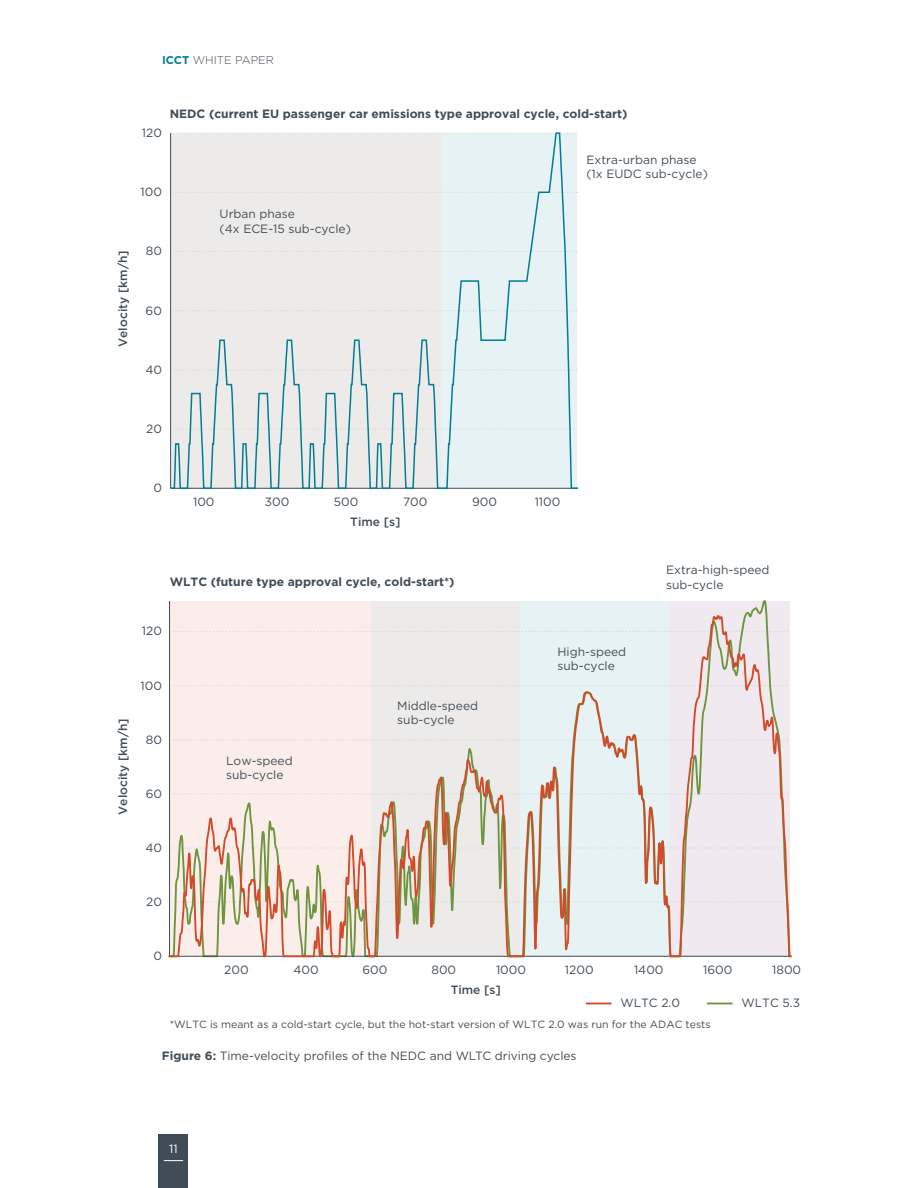
<style>
.page{position:relative;width:918px;height:1188px;background:#fff}
.page>*{position:absolute;margin:0;border:0;box-sizing:border-box;transform-origin:0 0}
.t1{font:12px/14.4px "Gotham";color:#414d56}
.t2{font:700 12px "Gotham";color:#414d56}
.t3{font:500 12px "Gotham";color:#414d56}
.t4{font:12px "Gotham";color:#fff}
.t5{font:300 11.25px "Gotham";color:#414d56}
.t6{font:10.5px "Gotham";color:#414d56}
.s1{font-weight:700;color:#007d93}
.s2{font-weight:700}
</style>
<div class="page">
<div style="left:159px;top:1134px;width:29px;height:54px;background:#414d56"></div>
<svg style="left:164px;top:1160px;width:19px;height:1px"></svg>
<svg style="left:170px;top:600px;width:620px;height:405px"></svg>
<hr style="left:169px;top:601px;width:1px;height:355px;background:#414d56">
<svg style="left:586px;top:1003px;width:26px;height:1px"></svg>
<svg style="left:168px;top:613px;width:624px;height:349px;background:#e9e1dc"></svg>
<svg style="left:170px;top:132px;width:408px;height:357px;background:#dde4e5"></svg>
<p class="t5" style="left:162px;top:53px;width:113px"><span class="s1">ICCT</span> WHITE PAPER</p>
<p class="t3" style="left:115px;top:347px;width:98px;rotate:-90deg">Velocity [km/h]</p>
<p class="t1" style="left:142px;top:125px;width:22px">120</p>
<p class="t1" style="left:141px;top:185px;width:23px">100</p>
<p class="t1" style="left:146px;top:244px;width:18px">80</p>
<p class="t2" style="left:170px;top:106px;width:459px">NEDC (current EU passenger car emissions type approval cycle, cold-start)</p>
<p class="t1" style="left:220px;top:207px;width:133px">Urban phase<br>(4x ECE-15 sub-cycle)</p>
<p class="t1" style="left:586px;top:152px;width:123px">Extra-urban phase (1x EUDC sub-cycle)</p>
<p class="t1" style="left:146px;top:303px;width:18px">60</p>
<p class="t1" style="left:145px;top:362px;width:18px">40</p>
<p class="t1" style="left:146px;top:421px;width:17px">20</p>
<p class="t1" style="left:153px;top:481px;width:10px">0</p>
<p class="t1" style="left:193px;top:495px;width:23px">100</p>
<p class="t1" style="left:265px;top:495px;width:26px">300</p>
<p class="t1" style="left:334px;top:495px;width:26px">500</p>
<p class="t1" style="left:403px;top:495px;width:26px">700</p>
<p class="t1" style="left:472px;top:495px;width:26px">900</p>
<p class="t1" style="left:535px;top:495px;width:27px">1100</p>
<p class="t3" style="left:350px;top:514px;width:52px">Time [s]</p>
<p class="t2" style="left:170px;top:574px;width:286px">WLTC (future type approval cycle, cold-start*)</p>
<p class="t1" style="left:142px;top:624px;width:22px">120</p>
<p class="t3" style="left:115px;top:815px;width:98px;rotate:-90deg">Velocity [km/h]</p>
<p class="t1" style="left:141px;top:678px;width:23px">100</p>
<p class="t1" style="left:146px;top:732px;width:18px">80</p>
<p class="t1" style="left:146px;top:786px;width:18px">60</p>
<p class="t1" style="left:145px;top:840px;width:18px">40</p>
<p class="t1" style="left:146px;top:894px;width:17px">20</p>
<p class="t1" style="left:226px;top:753px;width:68px">Low-speed sub-cycle</p>
<p class="t1" style="left:397px;top:698px;width:82px">Middle-speed sub-cycle</p>
<p class="t1" style="left:558px;top:644px;width:70px">High-speed sub-cycle</p>
<p class="t1" style="left:666px;top:563px;width:105px">Extra-high-speed sub-cycle</p>
<p class="t1" style="left:153px;top:949px;width:10px">0</p>
<p class="t1" style="left:224px;top:963px;width:26px">200</p>
<p class="t1" style="left:293px;top:963px;width:27px">400</p>
<p class="t1" style="left:362px;top:963px;width:26px">600</p>
<p class="t1" style="left:432px;top:963px;width:26px">800</p>
<p class="t1" style="left:496px;top:963px;width:32px">1000</p>
<p class="t1" style="left:565px;top:963px;width:30px">1200</p>
<p class="t1" style="left:634px;top:963px;width:31px">1400</p>
<p class="t1" style="left:703px;top:963px;width:31px">1600</p>
<p class="t1" style="left:772px;top:963px;width:31px">1800</p>
<p class="t3" style="left:451px;top:982px;width:52px">Time [s]</p>
<p class="t1" style="left:620px;top:995px;width:61px">WLTC 2.0</p>
<p class="t1" style="left:742px;top:995px;width:60px">WLTC 5.3</p>
<p class="t6" style="left:170px;top:1018px;width:543px">*WLTC is meant as a cold-start cycle, but the hot-start version of WLTC 2.0 was run for the ADAC tests</p>
<p class="t1" style="left:162px;top:1048px;width:416px"><span class="s2">Figure 6:</span> Time-velocity profiles of the NE DC and WLTC driving cycles</p>
<p class="t4" style="left:169px;top:1141px;width:10px">11</p>
</div>
